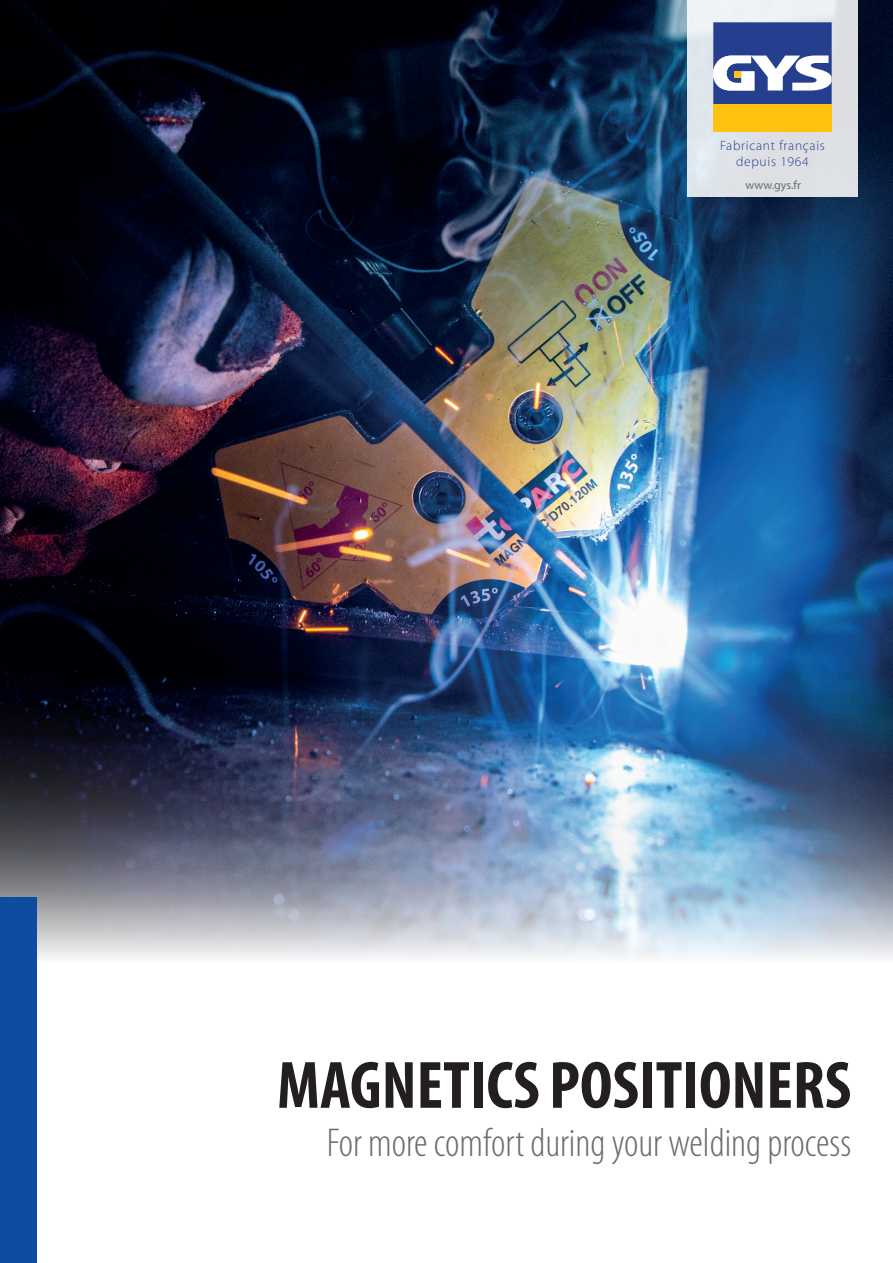
<style>
.page{position:relative;width:893px;height:1263px;background:#fff}
.page>*{position:absolute;margin:0;border:0;box-sizing:border-box;transform-origin:0 0}
.t1{font:700 condensed 67.5px "Myriad Pro";color:#231f20}
.t2{font:300 condensed 40.5px "Myriad Pro";color:#6c6d70}
.t3{font:300 13.5px/16.2px "Myriad Pro";letter-spacing:.05em;color:#253f8e;text-align:center}
.t4{font:12px "Myriad Pro";color:#6c6d70}
</style>
<div class="page">
<img style="left:0;top:0;width:893px;height:680px">
<div style="left:687px;top:0;width:171px;height:197px;background:linear-gradient(to bottom,#e4e9ec,#dbdfe5)"></div>
<div style="left:713px;top:104px;width:119px;height:28px;background:#fec210"></div>
<svg style="left:713px;top:22px;width:119px;height:82px"></svg>
<img style="left:0;top:680px;width:893px;height:278px">
<div style="left:0;top:898px;width:37px;height:365px;background:#0d4da1"></div>
<p class="t3" style="left:720px;top:137px;width:106px">Fabricant français depuis 1964</p>
<p class="t4" style="left:745px;top:177px;width:57px">www.gys.fr</p>
<h1 class="t1" style="left:277px;top:1043px;width:576px">MAGNETICS POSITIONERS</h1>
<p class="t2" style="left:327px;top:1119px;width:526px">For more comfort during your welding process</p>
</div>
